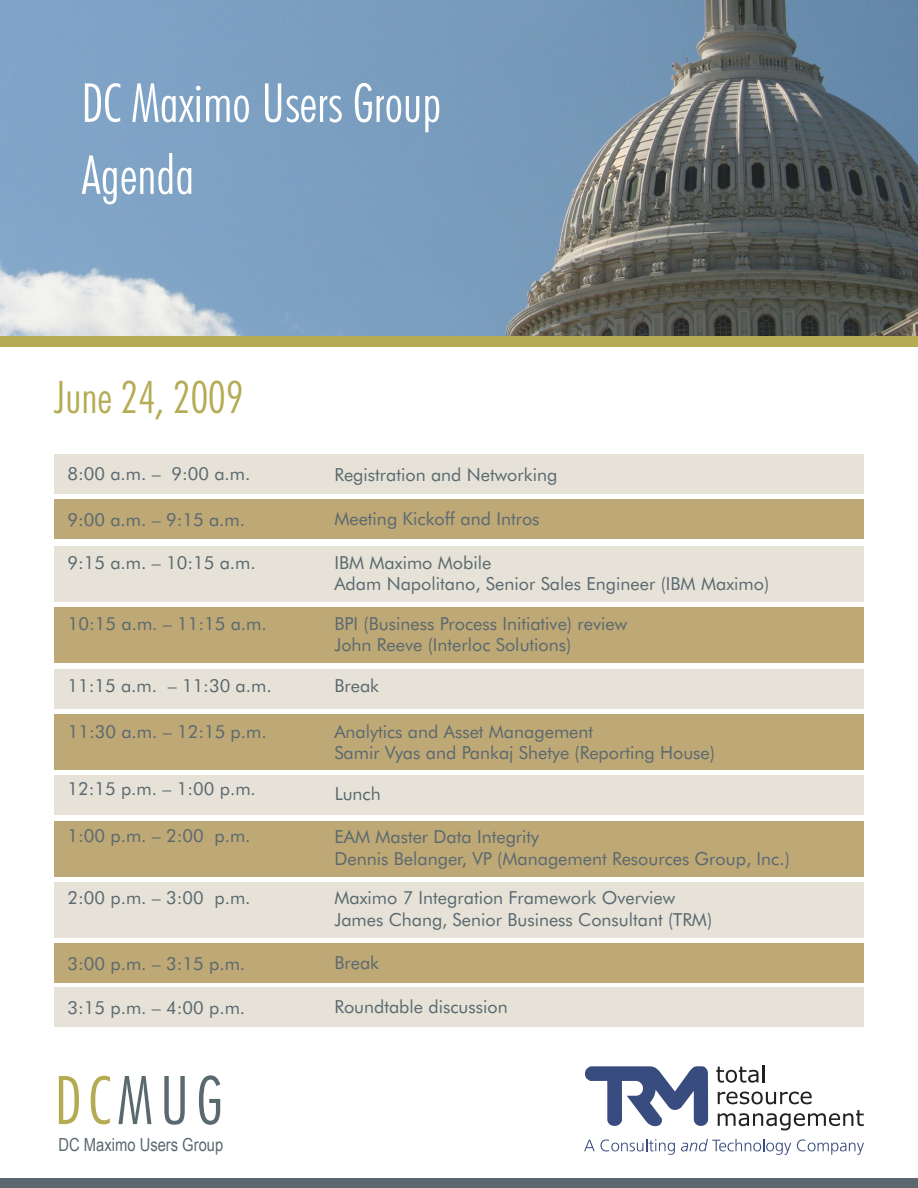
<style>
.page{position:relative;width:918px;height:1188px;background:#fff}
.page>*{position:absolute;margin:0;border:0;box-sizing:border-box;transform-origin:0 0}
.t1{font:300 condensed 67.5px "Futura BT";letter-spacing:.1em;color:#5a6970}
.t2{font:300 condensed 54px "Futura BT";color:#fff}
.t3{font:300 condensed 45px "Futura BT";color:#b4ab52}
.t4{font:18px/21.6px "Futura BT";color:#5a6970}
.t5{font:18px "Arial Narrow";color:#5a6970}
.s1{color:#b4ab52}
</style>
<div class="page">
<img style="left:0;top:0;width:918px;height:336px">
<div style="left:0;top:1178px;width:918px;height:10px;background:#5a6970"></div>
<div style="left:0;top:336px;width:918px;height:11px;background:#b4ab52"></div>
<svg style="left:716px;top:1067px;width:43px;height:16px"></svg>
<hr style="left:762px;top:1065px;width:3px;height:17px;background:#231f20">
<svg style="left:718px;top:1092px;width:94px;height:12px"></svg>
<svg style="left:718px;top:1110px;width:146px;height:20px"></svg>
<svg style="left:585px;top:1066px;width:123px;height:60px"></svg>
<svg style="left:584px;top:1140px;width:11px;height:11px"></svg>
<svg style="left:601px;top:1139px;width:74px;height:16px"></svg>
<svg style="left:681px;top:1139px;width:110px;height:16px"></svg>
<svg style="left:797px;top:1139px;width:67px;height:16px"></svg>
<div style="left:54px;top:776px;width:810px;height:39px;background:#e6e2d7"></div>
<div style="left:54px;top:714px;width:810px;height:56px;background:#bea875"></div>
<div style="left:54px;top:669px;width:810px;height:39px;background:#e6e2d7"></div>
<div style="left:54px;top:607px;width:810px;height:56px;background:#bea875"></div>
<div style="left:54px;top:546px;width:810px;height:56px;background:#e6e2d7"></div>
<div style="left:54px;top:500px;width:810px;height:39px;background:#bea875"></div>
<div style="left:54px;top:455px;width:810px;height:39px;background:#e6e2d7"></div>
<div style="left:54px;top:821px;width:810px;height:56px;background:#bea875"></div>
<div style="left:54px;top:882px;width:810px;height:56px;background:#e6e2d7"></div>
<div style="left:54px;top:943px;width:810px;height:39px;background:#bea875"></div>
<div style="left:54px;top:987px;width:810px;height:40px;background:#e6e2d7"></div>
<p class="t2" style="left:81px;top:70px;width:362px">DC Maximo Users Group</p>
<p class="t2" style="left:81px;top:142px;width:115px">Agenda</p>
<p class="t3" style="left:54px;top:370px;width:191px">June 24, 2009</p>
<p class="t4" style="left:68px;top:463px;width:185px">8:00 a.m. – 9:00 a.m.</p>
<p class="t4" style="left:68px;top:509px;width:179px">9:00 a.m. – 9:15 a.m.</p>
<p class="t4" style="left:68px;top:551px;width:190px">9:15 a.m. – 10:15 a.m.</p>
<p class="t4" style="left:68px;top:612px;width:200px">10:15 a.m. – 11:15 a.m.</p>
<p class="t4" style="left:68px;top:675px;width:206px">11:15 a.m. – 11:30 a.m.</p>
<p class="t4" style="left:68px;top:721px;width:200px">11:30 a.m. – 12:15 p.m.</p>
<p class="t4" style="left:68px;top:777px;width:190px">12:15 p.m. – 1:00 p.m.</p>
<p class="t4" style="left:68px;top:825px;width:185px">1:00 p.m. – 2:00 p.m.</p>
<p class="t4" style="left:334px;top:463px;width:224px">Registration and Networking</p>
<p class="t4" style="left:334px;top:508px;width:207px">Meeting Kickoff and Intros</p>
<p class="t4" style="left:334px;top:552px;width:159px">IBM Maximo Mobile</p>
<p class="t4" style="left:334px;top:573px;width:436px">Adam Napolitano, Senior Sales Engineer (IBM Maximo)</p>
<p class="t4" style="left:334px;top:612px;width:294px">BPI (Business Process Initiative) review</p>
<p class="t4" style="left:334px;top:634px;width:238px">John Reeve (Interloc Solutions)</p>
<p class="t4" style="left:334px;top:674px;width:46px">Break</p>
<p class="t4" style="left:334px;top:721px;width:382px">Analytics and Asset Management<br>Samir Vyas and Pankaj Shetye (Reporting House)</p>
<p class="t4" style="left:335px;top:783px;width:47px">Lunch</p>
<p class="t4" style="left:334px;top:826px;width:206px">EAM Master Data Integrity</p>
<p class="t4" style="left:334px;top:848px;width:457px">Dennis Belanger, VP (Management Resources Group, Inc.)</p>
<p class="t4" style="left:68px;top:886px;width:185px">2:00 p.m. – 3:00 p.m.</p>
<p class="t4" style="left:334px;top:887px;width:342px">Maximo 7 Integration Framework Overview</p>
<p class="t4" style="left:334px;top:909px;width:379px">James Chang, Senior Business Consultant (TRM)</p>
<p class="t4" style="left:68px;top:952px;width:179px">3:00 p.m. – 3:15 p.m.</p>
<p class="t4" style="left:334px;top:951px;width:46px">Break</p>
<p class="t4" style="left:68px;top:996px;width:179px">3:15 p.m. – 4:00 p.m.</p>
<p class="t4" style="left:334px;top:996px;width:175px">Roundtable discussion</p>
<p class="t1" style="left:54px;top:1059px;width:170px"><span class="s1">DC</span>MUG</p>
<p class="t5" style="left:58px;top:1131px;width:166px">DC Maximo Users Group</p>
</div>
